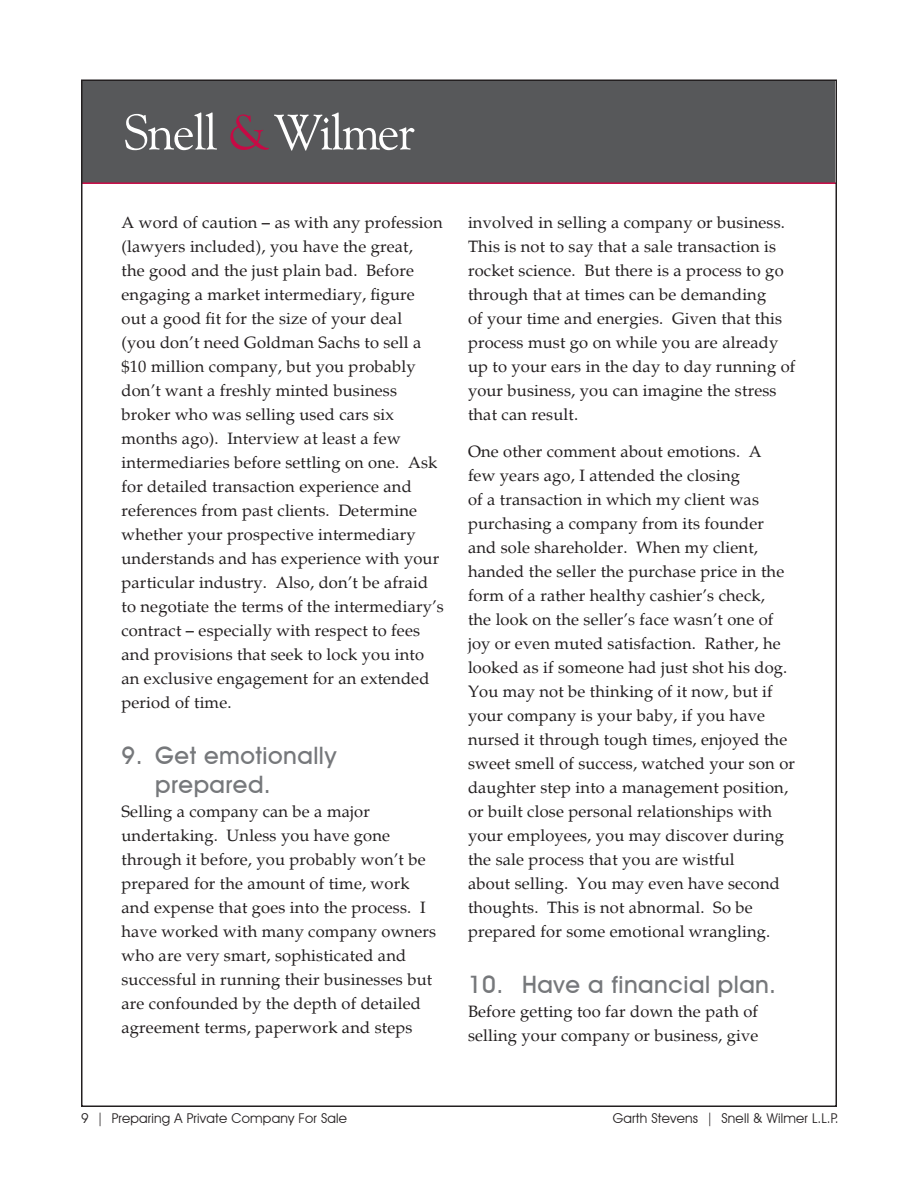
<style>
.page{position:relative;width:918px;height:1188px;background:#fff}
.page>*{position:absolute;margin:0;border:0;box-sizing:border-box;transform-origin:0 0}
.header_S_W_newslette{font:500 24px/28.8px "Avant Garde IT Cby BT";letter-spacing:.02em;color:#76787b}
.body_S_W_newsletter{font:16.5px/24px "Palatino";letter-spacing:.01em;color:#231f20}
.t1{font:13.5px "Avant Garde IT Cby BT";letter-spacing:.015em;color:#231f20}
</style>
<div class="page">
<div style="left:82px;top:80px;width:754px;height:103px;background:#57585a"></div>
<hr style="left:82px;top:182px;width:755px;height:2px;background:#c60a45">
<svg style="left:125px;top:112px;width:92px;height:38px"></svg>
<svg style="left:230px;top:112px;width:185px;height:39px"></svg>
<p class="body_S_W_newsletter" style="left:122px;top:211px;width:324px">A word of caution – as with any profession (lawyers included), you have the great,<br>the good and the just plain bad. Before engaging a market intermediary, figure<br>out a good fit for the size of your deal<br>(you don’t need Goldman Sachs to sell a $10 million company, but you probably don’t want a freshly minted business broker who was selling used cars six months ago). Interview at least a few intermediaries before settling on one. Ask for detailed transaction experience and references from past clients. Determine whether your prospective intermediary understands and has experience with your particular industry. Also, don’t be afraid to negotiate the terms of the intermediary’s contract – especially with respect to fees and provisions that seek to lock you into an exclusive engagement for an extended period of time.</p>
<p class="header_S_W_newslette" style="left:155px;top:741px;width:183px;text-indent:-34px">9. Get emotionally prepared.</p>
<p class="body_S_W_newsletter" style="left:122px;top:799px;width:316px">Selling a company can be a major undertaking. Unless you have gone through it before, you probably won’t be prepared for the amount of time, work and expense that goes into the process. I have worked with many company owners who are very smart, sophisticated and successful in running their businesses but are confounded by the depth of detailed agreement terms, paperwork and steps</p>
<p class="body_S_W_newsletter" style="left:468px;top:211px;width:329px">involved in selling a company or business.<br>This is not to say that a sale transaction is rocket science. But there is a process to go through that at times can be demanding<br>of your time and energies. Given that this process must go on while you are already up to your ears in the day to day running of your business, you can imagine the stress that can result.</p>
<p class="body_S_W_newsletter" style="left:468px;top:440px;width:329px">One other comment about emotions. A<br>few years ago, I attended the closing<br>of a transaction in which my client was purchasing a company from its founder and sole shareholder. When my client, handed the seller the purchase price in the form of a rather healthy cashier’s check,<br>the look on the seller’s face wasn’t one of joy or even muted satisfaction. Rather, he looked as if someone had just shot his dog.<br>You may not be thinking of it now, but if your company is your baby, if you have nursed it through tough times, enjoyed the sweet smell of success, watched your son or daughter step into a management position, or built close personal relationships with your employees, you may discover during the sale process that you are wistful<br>about selling. You may even have second thoughts. This is not abnormal. So be prepared for some emotional wrangling.</p>
<p class="header_S_W_newslette" style="left:468px;top:970px;width:310px">10. Have a financial plan.</p>
<p class="body_S_W_newsletter" style="left:468px;top:1000px;width:292px">Before getting too far down the path of selling your company or business, give</p>
<p class="t1" style="left:81px;top:1110px;width:268px">9 | Preparing A Private Company For Sale</p>
<p class="t1" style="left:613px;top:1110px;width:227px">Garth Stevens | Snell &amp; Wilmer L.L.P.</p>
</div>
